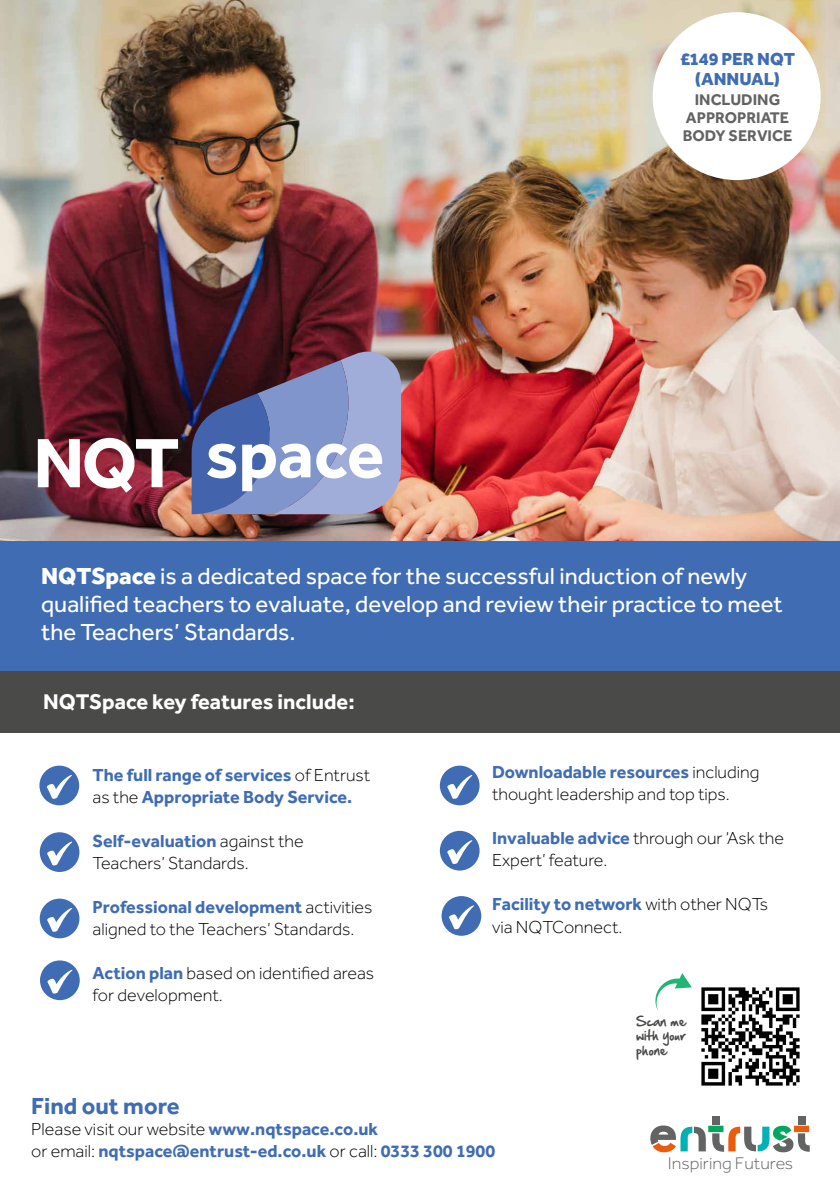
<style>
.page{position:relative;width:840px;height:1191px;background:#fff}
.page>*{position:absolute;margin:0;border:0;box-sizing:border-box;transform-origin:0 0}
.t1{font:24px/28px "Effra";color:#fff}
.t2{font:700 24px "Effra";color:#3f6cb3}
.t3{font:700 22px "Effra";color:#fff}
.t4{font:300 18px/22px "Effra";color:#000}
.t5{font:700 18px/22px "Effra";color:#3f6cb3}
.t6{font:800 18px/20px "Effra";color:#3f6cb3;text-align:center}
.t7{font:300 17.4px "Effra";color:#646363;scale:1.04 1}
.t8{font:700 16px/18px "Effra";color:#646363;text-align:center}
.t9{font:12px/14.4px "Hand Of Sean";color:#4a4a49;text-align:justify}
.s1{font-weight:800}
.s2{font-weight:300;color:#000}
.s3{font-weight:700;color:#3f6cb3}
</style>
<div class="page">
<div style="left:0;top:669px;width:839px;height:64px;background:#4a4a49"></div>
<img style="left:0;top:0;width:839px;height:540px">
<div style="left:0;top:540px;width:839px;height:130px;background:#3f6cb3"></div>
<svg style="left:191px;top:351px;width:210px;height:163px;background:#8086ad"></svg>
<svg style="left:38px;top:438px;width:140px;height:54px"></svg>
<div style="left:39px;top:765px;width:40px;height:40px;background:#3f6cb3;border-radius:50%"></div>
<svg style="left:47px;top:772px;width:29px;height:27px"></svg>
<div style="left:40px;top:832px;width:39px;height:40px;background:#3f6cb3;border-radius:50%"></div>
<svg style="left:47px;top:838px;width:29px;height:28px"></svg>
<div style="left:40px;top:898px;width:39px;height:40px;background:#3f6cb3;border-radius:50%"></div>
<svg style="left:47px;top:905px;width:29px;height:27px"></svg>
<div style="left:40px;top:960px;width:40px;height:40px;background:#3f6cb3;border-radius:50%"></div>
<svg style="left:47px;top:967px;width:29px;height:27px"></svg>
<div style="left:439px;top:765px;width:40px;height:40px;background:#3f6cb3;border-radius:50%"></div>
<svg style="left:447px;top:772px;width:29px;height:27px"></svg>
<div style="left:439px;top:831px;width:40px;height:39px;background:#3f6cb3;border-radius:50%"></div>
<svg style="left:447px;top:837px;width:29px;height:27px"></svg>
<div style="left:441px;top:896px;width:40px;height:39px;background:#3f6cb3;border-radius:50%"></div>
<svg style="left:449px;top:902px;width:28px;height:27px"></svg>
<img style="left:691px;top:986px;width:109px;height:100px">
<svg style="left:655px;top:973px;width:36px;height:38px"></svg>
<div style="left:652px;top:12px;width:168px;height:168px;background:#fff;border-radius:50%"></div>
<div style="left:711px;top:1116px;width:8px;height:8px;background:#646363"></div>
<div style="left:797px;top:1116px;width:7px;height:8px;background:#646363"></div>
<svg style="left:650px;top:1125px;width:159px;height:27px"></svg>
<p class="t6" style="left:679px;top:48px;width:116px">£149 PER NQT (ANNUAL)</p>
<p class="t8" style="left:682px;top:90px;width:111px">INCLUDING<br>APPROPRIATE<br>BODY SERVICE</p>
<h1 class="t1" style="left:41px;top:561px;width:742px"><span class="s1">NQTSpace</span> is a dedicated space for the successful induction of newly qualified teachers to evaluate, develop and review their practice to meet the Teachers’ Standards.</h1>
<p class="t3" style="left:43px;top:688px;width:313px">NQTSpace key features include:</p>
<p class="t5" style="left:92px;top:763px;width:279px">The full range of services <span class="s2">of Entrust as the</span> Appropriate Body Service.</p>
<p class="t4" style="left:92px;top:829px;width:213px"><span class="s3">Self-evaluation</span> against the<br>Teachers’ Standards.</p>
<p class="t4" style="left:92px;top:895px;width:281px"><span class="s3">Professional development</span> activities aligned to the Teachers’ Standards.</p>
<p class="t4" style="left:92px;top:961px;width:283px"><span class="s3">Action plan</span> based on identified areas for development.</p>
<p class="t4" style="left:492px;top:761px;width:269px"><span class="s3">Downloadable resources</span> including thought leadership and top tips.</p>
<p class="t4" style="left:492px;top:827px;width:293px"><span class="s3">Invaluable advice</span> through our ‘Ask the<br>Expert’ feature.</p>
<p class="t4" style="left:492px;top:893px;width:277px"><span class="s3">Facility to network</span> with other NQTs via NQTConnect.</p>
<p class="t9" style="left:635px;top:1013px;width:52px">Scan me with your phone</p>
<h1 class="t2" style="left:31px;top:1090px;width:150px">Find out more</h1>
<p class="t5" style="left:31px;top:1117px;width:465px"><span class="s2">Please visit our website</span> www.nqtspace.co.uk<br><span class="s2">or email:</span> nqtspace@entrust-ed.co.uk <span class="s2">or call:</span> 0333 300 1900</p>
<p class="t7" style="left:667px;top:1153px;width:122px">Inspiring Futures</p>
</div>
